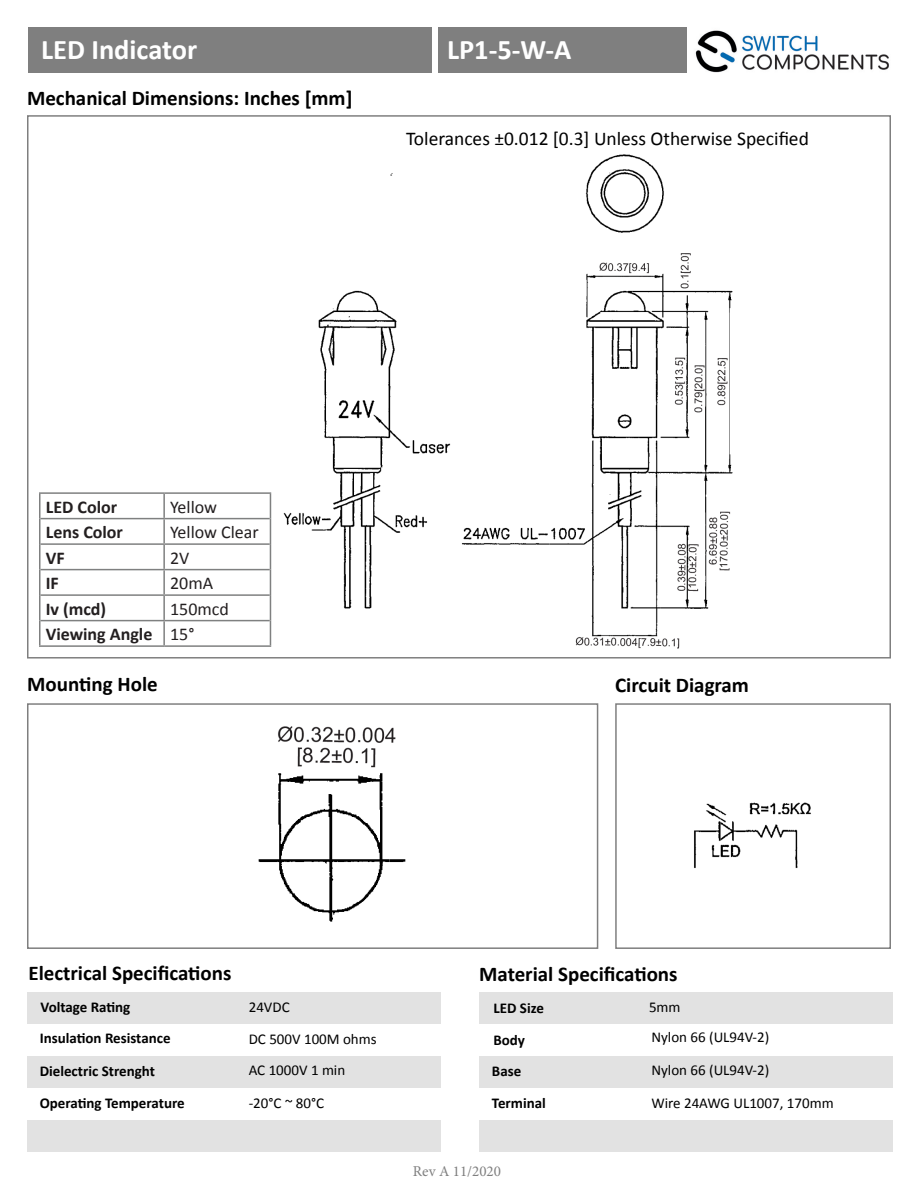
<style>
.page{position:relative;width:918px;height:1188px;background:#fff}
.page>*{position:absolute;margin:0;border:0;box-sizing:border-box;transform-origin:0 0}
.t1{font:700 28.5px "Calibri";color:#fff}
.t2{font:700 21px "Calibri";color:#000}
.t3{font:19.5px "Calibri";color:#000}
.t4{font:700 18px "Calibri";color:#231f20}
.t5{font:18px "Calibri";color:#231f20}
.t6{font:15px "Calibri";color:#000}
.t7{font:700 15px "Calibri";color:#000}
.t8{font:15px "Minion Pro";color:#7f7f7f}
</style>
<div class="page">
<img style="left:695px;top:30px;width:194px;height:43px">
<div style="left:27px;top:992px;width:414px;height:31px;background:#e2e2e2"></div>
<div style="left:479px;top:992px;width:414px;height:31px;background:#e2e2e2"></div>
<div style="left:27px;top:1056px;width:414px;height:32px;background:#e2e2e2"></div>
<div style="left:479px;top:1056px;width:414px;height:32px;background:#e2e2e2"></div>
<div style="left:27px;top:1120px;width:414px;height:32px;background:#e2e2e2"></div>
<div style="left:479px;top:1120px;width:414px;height:32px;background:#e2e2e2"></div>
<div style="left:28px;top:27px;width:404px;height:46px;background:#7f7f7f"></div>
<div style="left:438px;top:27px;width:248px;height:46px;background:#7f7f7f"></div>
<div style="left:615px;top:703px;width:276px;height:246px;border:2px solid #7f7f7f"></div>
<div style="left:27px;top:703px;width:571px;height:246px;border:2px solid #7f7f7f"></div>
<img style="left:258px;top:726px;width:148px;height:196px">
<img style="left:694px;top:802px;width:117px;height:67px">
<img style="left:255px;top:154px;width:478px;height:495px">
<hr style="left:39px;top:492px;width:125px;height:2px;background:#7f8080">
<hr style="left:164px;top:492px;width:107px;height:2px;background:#7f8080">
<svg style="left:39px;top:494px;width:1px;height:151px"></svg>
<svg style="left:270px;top:494px;width:1px;height:151px"></svg>
<hr style="left:39px;top:645px;width:125px;height:2px;background:#7f8080">
<hr style="left:164px;top:645px;width:107px;height:2px;background:#7f8080">
<hr style="left:163px;top:494px;width:2px;height:24px;background:#7f8080">
<hr style="left:40px;top:518px;width:124px;height:1px;background:#7f8080">
<hr style="left:164px;top:518px;width:106px;height:1px;background:#7f8080">
<hr style="left:163px;top:519px;width:2px;height:24px;background:#7f8080">
<hr style="left:40px;top:543px;width:124px;height:2px;background:#7f8080">
<hr style="left:164px;top:543px;width:106px;height:2px;background:#7f8080">
<hr style="left:163px;top:545px;width:2px;height:24px;background:#7f8080">
<hr style="left:40px;top:569px;width:124px;height:1px;background:#7f8080">
<hr style="left:164px;top:569px;width:106px;height:1px;background:#7f8080">
<hr style="left:163px;top:570px;width:2px;height:24px;background:#7f8080">
<hr style="left:40px;top:594px;width:124px;height:2px;background:#7f8080">
<hr style="left:164px;top:594px;width:106px;height:2px;background:#7f8080">
<hr style="left:163px;top:596px;width:2px;height:24px;background:#7f8080">
<hr style="left:40px;top:620px;width:124px;height:1px;background:#7f8080">
<hr style="left:164px;top:620px;width:106px;height:1px;background:#7f8080">
<hr style="left:163px;top:621px;width:2px;height:24px;background:#7f8080">
<p class="t1" style="left:41px;top:29px;width:158px">LED Indicator</p>
<p class="t1" style="left:447px;top:29px;width:126px">LP1-5-W-A</p>
<p class="t2" style="left:27px;top:83px;width:327px">Mechanical Dimensions: Inches [mm]</p>
<p class="t3" style="left:406px;top:126px;width:404px">Tolerances ±0.012 [0.3] Unless Otherwise Specified</p>
<p class="t4" style="left:46px;top:494px;width:73px">LED Color</p>
<p class="t5" style="left:170px;top:495px;width:48px">Yellow</p>
<p class="t4" style="left:46px;top:519px;width:79px">Lens Color</p>
<p class="t5" style="left:170px;top:521px;width:90px">Yellow Clear</p>
<p class="t4" style="left:46px;top:545px;width:20px">VF</p>
<p class="t5" style="left:170px;top:546px;width:21px">2V</p>
<p class="t4" style="left:46px;top:570px;width:15px">IF</p>
<p class="t5" style="left:170px;top:572px;width:45px">20mA</p>
<p class="t4" style="left:46px;top:596px;width:62px">Iv (mcd)</p>
<p class="t5" style="left:170px;top:597px;width:60px">150mcd</p>
<p class="t4" style="left:46px;top:621px;width:108px">Viewing Angle</p>
<p class="t5" style="left:170px;top:623px;width:26px">15°</p>
<p class="t2" style="left:27px;top:669px;width:132px">Mounting Hole</p>
<p class="t2" style="left:615px;top:671px;width:135px">Circuit Diagram</p>
<p class="t2" style="left:28px;top:958px;width:205px">Electrical Specifications</p>
<p class="t2" style="left:479px;top:959px;width:200px">Material Specifications</p>
<p class="t7" style="left:40px;top:996px;width:91px">Voltage Rating</p>
<p class="t6" style="left:649px;top:998px;width:33px">5mm</p>
<p class="t7" style="left:40px;top:1028px;width:132px">Insulation Resistance</p>
<p class="t7" style="left:493px;top:1029px;width:33px">Body</p>
<p class="t6" style="left:249px;top:998px;width:42px">24VDC</p>
<p class="t7" style="left:493px;top:998px;width:52px">LED Size</p>
<p class="t6" style="left:249px;top:1030px;width:129px">DC 500V 100M ohms</p>
<p class="t6" style="left:651px;top:1028px;width:119px">Nylon 66 (UL94V-2)</p>
<p class="t6" style="left:249px;top:1061px;width:98px">AC 1000V 1 min</p>
<p class="t6" style="left:651px;top:1061px;width:119px">Nylon 66 (UL94V-2)</p>
<p class="t7" style="left:40px;top:1061px;width:117px">Dielectric Strenght</p>
<p class="t7" style="left:492px;top:1061px;width:31px">Base</p>
<p class="t7" style="left:40px;top:1093px;width:147px">Operating Temperature</p>
<p class="t7" style="left:492px;top:1093px;width:56px">Terminal</p>
<p class="t6" style="left:249px;top:1094px;width:77px">-20°C ~ 80°C</p>
<p class="t6" style="left:651px;top:1094px;width:184px">Wire 24AWG UL1007, 170mm</p>
<p class="t8" style="left:413px;top:1162px;width:90px">Rev A 11/2020</p>
</div>
